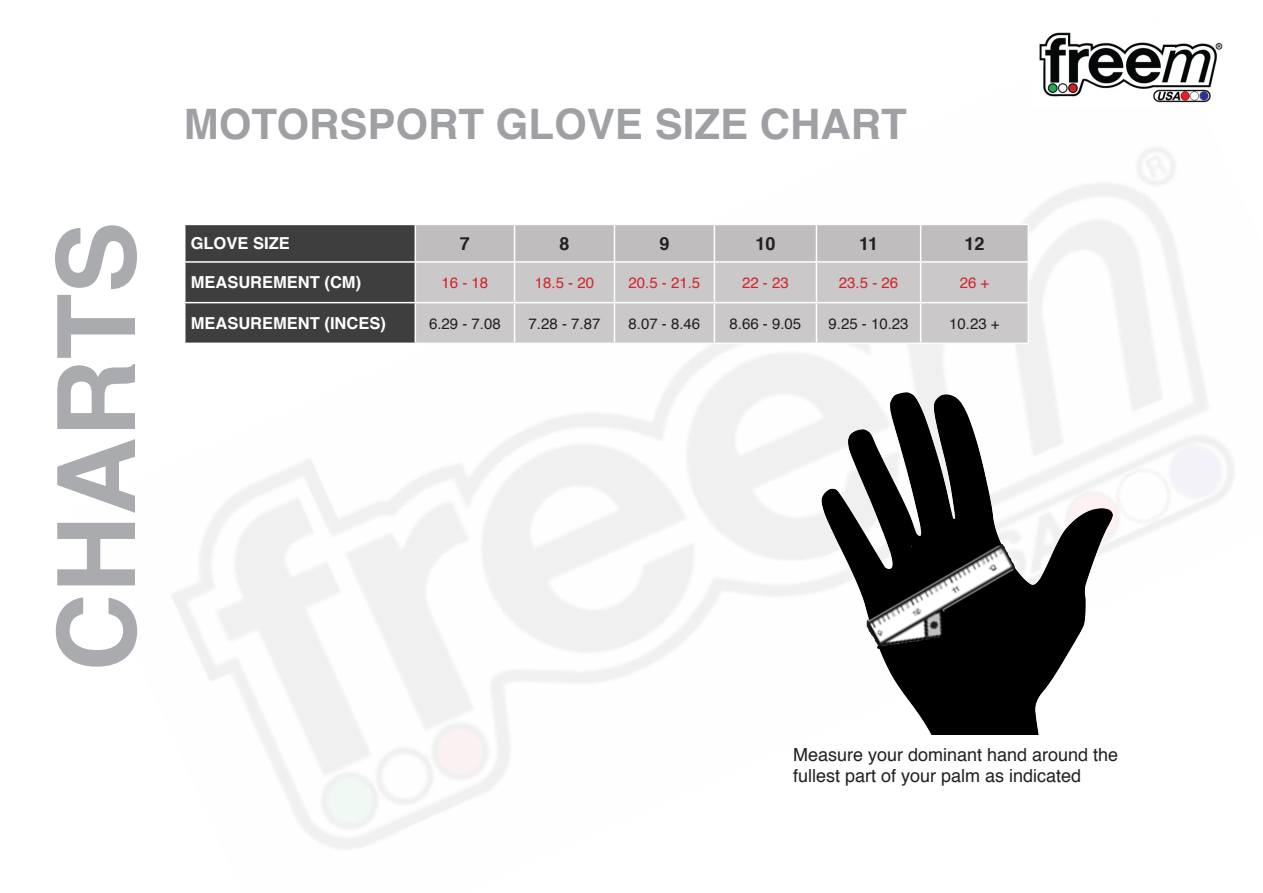
<style>
.page{position:relative;width:1263px;height:893px;background:#fff}
.page>*{position:absolute;margin:0;border:0;box-sizing:border-box;transform-origin:0 0}
.t1{font:700 108px "Helvetica";color:#aaabaf}
.t2{font:700 42px "Helvetica";color:#9fa0a4}
.t3{font:18px/21.6px "Helvetica";color:#231f20}
.t4{font:700 18px "Helvetica";color:#231f20}
.t5{font:700 16.5px "Helvetica";color:#fff}
.t6{font:15px "Helvetica";color:#231f20}
.t7{font:15px "Helvetica";color:#d1232a}
</style>
<div class="page">
<img style="left:172px;top:148px;width:1062px;height:701px">
<img style="left:793px;top:372px;width:332px;height:362px">
<svg style="left:185px;top:225px;width:842px;height:118px;background:#797879"></svg>
<div style="left:416px;top:263px;width:611px;height:80px;background:#cac8c8"></div>
<hr style="left:184px;top:263px;width:1px;height:39px;background:#fff">
<hr style="left:415px;top:263px;width:1px;height:39px;background:#fff">
<hr style="left:514px;top:263px;width:1px;height:39px;background:#fff">
<hr style="left:614px;top:263px;width:1px;height:39px;background:#fff">
<hr style="left:714px;top:263px;width:1px;height:39px;background:#fff">
<hr style="left:816px;top:263px;width:1px;height:39px;background:#fff">
<hr style="left:920px;top:263px;width:1px;height:39px;background:#fff">
<hr style="left:1027px;top:263px;width:2px;height:39px;background:#fff">
<hr style="left:184px;top:302px;width:231px;height:1px;background:#fff">
<hr style="left:184px;top:303px;width:1px;height:40px;background:#fff">
<hr style="left:415px;top:302px;width:99px;height:1px;background:#fff">
<hr style="left:415px;top:303px;width:1px;height:40px;background:#fff">
<hr style="left:514px;top:302px;width:100px;height:1px;background:#fff">
<hr style="left:514px;top:303px;width:1px;height:40px;background:#fff">
<hr style="left:614px;top:302px;width:100px;height:1px;background:#fff">
<hr style="left:614px;top:303px;width:1px;height:40px;background:#fff">
<hr style="left:714px;top:302px;width:102px;height:1px;background:#fff">
<hr style="left:714px;top:303px;width:1px;height:40px;background:#fff">
<hr style="left:816px;top:302px;width:105px;height:1px;background:#fff">
<hr style="left:816px;top:303px;width:1px;height:40px;background:#fff">
<hr style="left:921px;top:302px;width:108px;height:1px;background:#fff">
<hr style="left:920px;top:303px;width:1px;height:40px;background:#fff">
<hr style="left:1027px;top:303px;width:2px;height:40px;background:#fff">
<hr style="left:184px;top:343px;width:231px;height:1px;background:#fff">
<hr style="left:415px;top:343px;width:99px;height:1px;background:#fff">
<hr style="left:514px;top:343px;width:100px;height:1px;background:#fff">
<hr style="left:614px;top:343px;width:100px;height:1px;background:#fff">
<hr style="left:714px;top:343px;width:102px;height:1px;background:#fff">
<hr style="left:816px;top:343px;width:105px;height:1px;background:#fff">
<hr style="left:921px;top:343px;width:108px;height:1px;background:#fff">
<hr style="left:184px;top:224px;width:231px;height:1px;background:#fff">
<hr style="left:184px;top:225px;width:1px;height:36px;background:#fff">
<hr style="left:415px;top:224px;width:99px;height:1px;background:#fff">
<hr style="left:415px;top:225px;width:1px;height:36px;background:#fff">
<hr style="left:514px;top:224px;width:100px;height:1px;background:#fff">
<hr style="left:514px;top:225px;width:1px;height:36px;background:#fff">
<hr style="left:614px;top:224px;width:100px;height:1px;background:#fff">
<hr style="left:614px;top:225px;width:1px;height:36px;background:#fff">
<hr style="left:714px;top:224px;width:102px;height:1px;background:#fff">
<hr style="left:714px;top:225px;width:1px;height:36px;background:#fff">
<hr style="left:816px;top:224px;width:105px;height:1px;background:#fff">
<hr style="left:816px;top:225px;width:1px;height:36px;background:#fff">
<hr style="left:921px;top:224px;width:108px;height:1px;background:#fff">
<hr style="left:920px;top:225px;width:1px;height:36px;background:#fff">
<hr style="left:1027px;top:225px;width:2px;height:36px;background:#fff">
<hr style="left:184px;top:261px;width:231px;height:2px;background:#fff">
<hr style="left:415px;top:261px;width:99px;height:2px;background:#fff">
<hr style="left:514px;top:261px;width:100px;height:2px;background:#fff">
<hr style="left:614px;top:261px;width:100px;height:2px;background:#fff">
<hr style="left:714px;top:261px;width:102px;height:2px;background:#fff">
<hr style="left:816px;top:261px;width:105px;height:2px;background:#fff">
<hr style="left:921px;top:261px;width:108px;height:2px;background:#fff">
<img style="left:1039px;top:32px;width:184px;height:71px">
<p class="t1" style="left:10px;top:671px;width:451px;rotate:-90deg">CHARTS</p>
<p class="t2" style="left:184px;top:90px;width:724px">MOTORSPORT GLOVE SIZE CHART</p>
<p class="t5" style="left:191px;top:230px;width:101px">GLOVE SIZE</p>
<p class="t4" style="left:460px;top:229px;width:12px">7</p>
<p class="t4" style="left:559px;top:229px;width:12px">8</p>
<p class="t4" style="left:659px;top:229px;width:12px">9</p>
<p class="t4" style="left:755px;top:229px;width:22px">10</p>
<p class="t4" style="left:859px;top:229px;width:21px">11</p>
<p class="t4" style="left:964px;top:229px;width:22px">12</p>
<p class="t5" style="left:191px;top:269px;width:172px">MEASUREMENT (CM)</p>
<p class="t7" style="left:442px;top:271px;width:48px">16 - 18</p>
<p class="t7" style="left:535px;top:271px;width:61px">18.5 - 20</p>
<p class="t7" style="left:629px;top:271px;width:73px">20.5 - 21.5</p>
<p class="t7" style="left:742px;top:271px;width:48px">22 - 23</p>
<p class="t7" style="left:839px;top:271px;width:61px">23.5 - 26</p>
<p class="t7" style="left:960px;top:271px;width:31px">26 +</p>
<p class="t5" style="left:191px;top:310px;width:197px">MEASUREMENT (INCES)</p>
<p class="t6" style="left:429px;top:312px;width:73px">6.29 - 7.08</p>
<p class="t6" style="left:529px;top:312px;width:73px">7.28 - 7.87</p>
<p class="t6" style="left:629px;top:312px;width:73px">8.07 - 8.46</p>
<p class="t6" style="left:729px;top:312px;width:73px">8.66 - 9.05</p>
<p class="t6" style="left:828px;top:312px;width:82px">9.25 - 10.23</p>
<p class="t6" style="left:949px;top:312px;width:52px">10.23 +</p>
<p class="t3" style="left:793px;top:744px;width:327px">Measure your dominant hand around the fullest part of your palm as indicated</p>
</div>
